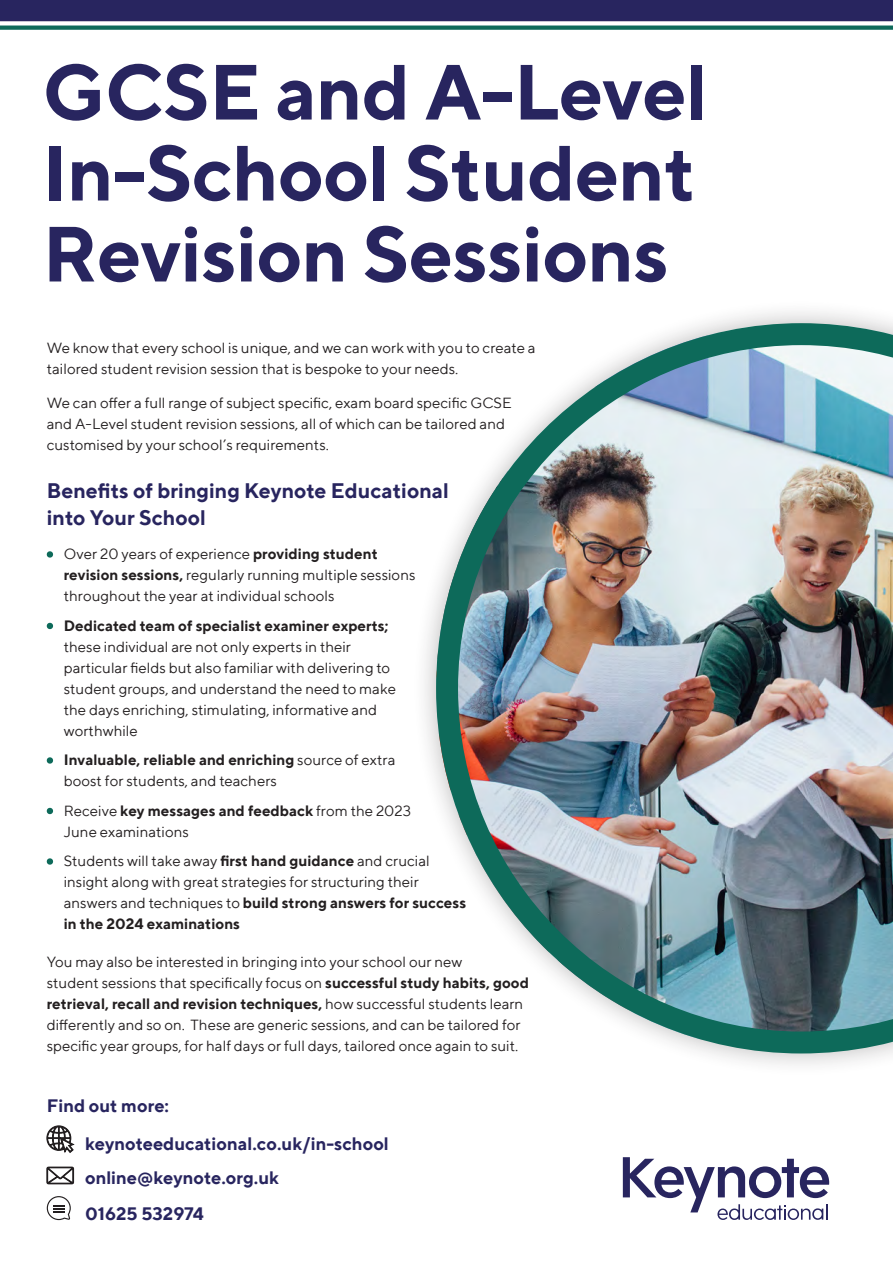
<style>
.page{position:relative;width:893px;height:1263px;background:#fff}
.page>*{position:absolute;margin:0;border:0;box-sizing:border-box;transform-origin:0 0}
.t1{font:700 78px/81px "TT Norms";letter-spacing:-.01em;color:#28255f}
.t2{font:700 21px/27px "TT Norms";color:#28255f}
.t3{font:700 18px "TT Norms";color:#28255f}
.t4{font:15px/21px "TT Norms";color:#231f20}
.s1{font-weight:700}
</style>
<div class="page">
<svg style="left:47px;top:551px;width:6px;height:7px"></svg>
<svg style="left:47px;top:623px;width:6px;height:6px"></svg>
<svg style="left:47px;top:757px;width:6px;height:7px"></svg>
<svg style="left:47px;top:808px;width:6px;height:6px"></svg>
<svg style="left:47px;top:858px;width:6px;height:7px"></svg>
<svg style="left:623px;top:1157px;width:206px;height:63px"></svg>
<svg style="left:47px;top:1126px;width:27px;height:27px"></svg>
<svg style="left:47px;top:1167px;width:27px;height:17px"></svg>
<svg style="left:47px;top:1196px;width:24px;height:24px"></svg>
<div style="left:412px;top:300px;width:481px;height:777px;background:#231f20;opacity:.3"></div>
<img style="left:436px;top:323px;width:457px;height:730px">
<div style="left:0;top:0;width:893px;height:21px;background:#28255f"></div>
<svg style="left:0;top:26px;width:893px;height:4px;background:#1a7263"></svg>
<p class="t1" style="left:43px;top:50px;width:666px">GCSE and A-Level<br>In-School Student<br>Revision Sessions</p>
<p class="t4" style="left:47px;top:337px;width:490px">We know that every school is unique, and we can work with you to create a tailored student revision session that is bespoke to your needs.</p>
<p class="t4" style="left:47px;top:392px;width:466px">We can offer a full range of subject specific, exam board specific GCSE and A-Level student revision sessions, all of which can be tailored and customised by your school’s requirements.</p>
<p class="t2" style="left:47px;top:477px;width:404px">Benefits of bringing Keynote Educational into Your School</p>
<p class="t4" style="left:64px;top:543px;width:353px">Over 20 years of experience <span class="s1">providing student revision sessions,</span> regularly running multiple sessions throughout the year at individual schools</p>
<p class="t4" style="left:64px;top:614px;width:334px"><span class="s1">Dedicated team of specialist examiner experts; </span>these individual are not only experts in their particular fields but also familiar with delivering to student groups, and understand the need to make the days enriching, stimulating, informative and worthwhile</p>
<p class="t4" style="left:64px;top:749px;width:333px"><span class="s1">Invaluable, reliable and enriching</span> source of extra boost for students, and teachers</p>
<p class="t4" style="left:64px;top:799px;width:349px">Receive <span class="s1">key messages and feedback</span> from the 2023<br>June examinations</p>
<p class="t4" style="left:64px;top:850px;width:404px">Students will take away <span class="s1">first hand guidance</span> and crucial insight along with great strategies for structuring their answers and techniques to <span class="s1">build strong answers for success in the 2024 examinations</span></p>
<p class="t4" style="left:47px;top:951px;width:484px">You may also be interested in bringing into your school our new<br>student sessions that specifically focus on <span class="s1">successful study habits, good retrieval, recall and revision techniques,</span> how successful students learn differently and so on. These are generic sessions, and can be tailored for specific year groups, for half days or full days, tailored once again to suit.</p>
<p class="t3" style="left:47px;top:1094px;width:124px">Find out more:</p>
<p class="t3" style="left:85px;top:1132px;width:305px">keynoteeducational.co.uk/in-school</p>
<p class="t3" style="left:85px;top:1166px;width:196px">online@keynote.org.uk</p>
<p class="t3" style="left:85px;top:1202px;width:120px">01625 532974</p>
</div>
